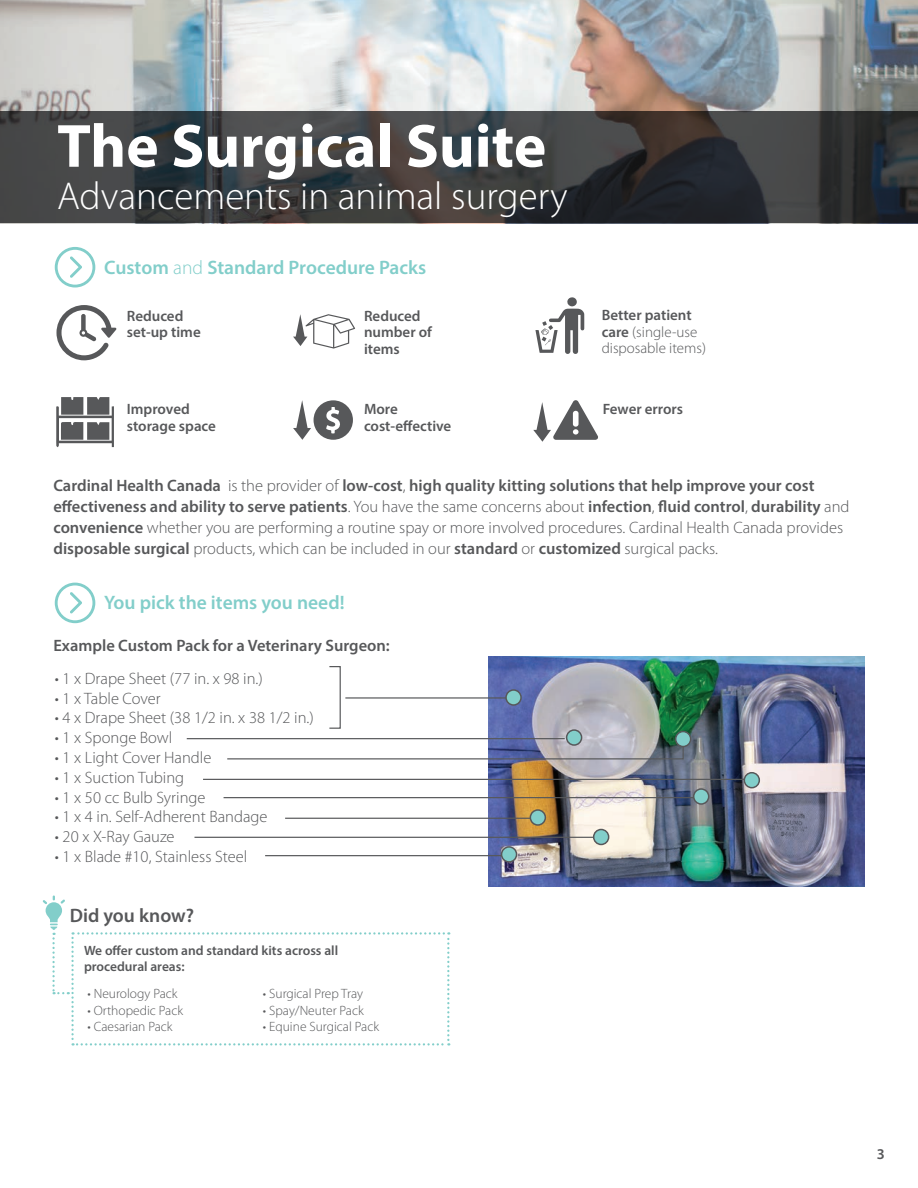
<style>
.page{position:relative;width:918px;height:1188px;background:#fff}
.page>*{position:absolute;margin:0;border:0;box-sizing:border-box;transform-origin:0 0}
.t1{font:700 61.5px "Myriad Pro";color:#fff}
.t2{font:300 39px "Myriad Pro";color:#fff}
.t3{font:600 19.5px "Myriad Pro";color:#82ceca}
.t4{font:600 19.5px "Myriad Pro";color:#57585a}
.t5{font:600 16.5px/21px "Myriad Pro";color:#57585a}
.t6{font:300 16.5px "Myriad Pro";color:#57585a}
.t7{font:600 15px/16.5px "Myriad Pro";color:#57585a}
.t8{font:300 15px/16.5px "Myriad Pro";color:#57585a}
.t9{font:300 13.5px "Myriad Pro";color:#57585a}
.t10{font:600 13.5px/16.2px "Myriad Pro";color:#57585a}
.s1{font-weight:300}
.s2{font-weight:600}
</style>
<div class="page">
<img style="left:488px;top:657px;width:377px;height:230px">
<img style="left:0;top:0;width:918px;height:112px">
<svg style="left:55px;top:247px;width:40px;height:41px"></svg>
<svg style="left:0;top:112px;width:918px;height:111px;background:#3a3b3d"></svg>
<svg style="left:56px;top:305px;width:60px;height:55px"></svg>
<svg style="left:56px;top:397px;width:58px;height:50px"></svg>
<svg style="left:535px;top:297px;width:49px;height:57px"></svg>
<svg style="left:293px;top:314px;width:62px;height:35px"></svg>
<div style="left:314px;top:400px;width:39px;height:40px;background:#57585a;border-radius:50%"></div>
<svg style="left:326px;top:407px;width:14px;height:26px"></svg>
<svg style="left:293px;top:400px;width:18px;height:40px"></svg>
<svg style="left:533px;top:400px;width:65px;height:42px"></svg>
<svg style="left:43px;top:896px;width:406px;height:150px"></svg>
<svg style="left:55px;top:583px;width:40px;height:40px"></svg>
<div style="left:567px;top:730px;width:15px;height:15px;background:#82ceca;border-radius:50%"></div>
<div style="left:566px;top:729px;width:16px;height:17px;border:2px solid #57585a;border-radius:50%"></div>
<div style="left:329px;top:666px;width:12px;height:63px;border:1px solid #57585a"></div>
<hr style="left:345px;top:697px;width:163px;height:2px;background:#57585a">
<div style="left:506px;top:690px;width:15px;height:15px;background:#82ceca;border-radius:50%"></div>
<div style="left:505px;top:689px;width:17px;height:17px;border:2px solid #57585a;border-radius:50%"></div>
<hr style="left:187px;top:738px;width:378px;height:1px;background:#57585a">
<svg style="left:226px;top:739px;width:458px;height:21px"></svg>
<div style="left:676px;top:732px;width:15px;height:15px;background:#82ceca;border-radius:50%"></div>
<div style="left:675px;top:731px;width:16px;height:16px;border:2px solid #57585a;border-radius:50%"></div>
<hr style="left:203px;top:779px;width:545px;height:1px;background:#57585a">
<div style="left:744px;top:773px;width:15px;height:15px;background:#82ceca;border-radius:50%"></div>
<div style="left:744px;top:772px;width:16px;height:16px;border:2px solid #57585a;border-radius:50%"></div>
<hr style="left:224px;top:797px;width:476px;height:1px;background:#57585a">
<div style="left:694px;top:789px;width:15px;height:15px;background:#82ceca;border-radius:50%"></div>
<div style="left:693px;top:788px;width:16px;height:17px;border:2px solid #57585a;border-radius:50%"></div>
<hr style="left:285px;top:818px;width:247px;height:1px;background:#57585a">
<div style="left:530px;top:810px;width:15px;height:15px;background:#82ceca;border-radius:50%"></div>
<div style="left:530px;top:809px;width:16px;height:17px;border:2px solid #57585a;border-radius:50%"></div>
<hr style="left:194px;top:837px;width:407px;height:1px;background:#57585a">
<div style="left:594px;top:829px;width:15px;height:15px;background:#82ceca;border-radius:50%"></div>
<div style="left:593px;top:829px;width:16px;height:16px;border:2px solid #57585a;border-radius:50%"></div>
<hr style="left:265px;top:855px;width:239px;height:1px;background:#57585a">
<div style="left:502px;top:847px;width:15px;height:15px;background:#82ceca;border-radius:50%"></div>
<div style="left:501px;top:846px;width:16px;height:17px;border:2px solid #57585a;border-radius:50%"></div>
<h1 class="t1" style="left:57px;top:106px;width:491px">The Surgical Suite</h1>
<h2 class="t2" style="left:57px;top:174px;width:512px">Advancements in animal surgery</h2>
<p class="t3" style="left:104px;top:255px;width:323px">Custom <span class="s1">and</span> Standard Procedure Packs</p>
<p class="t7" style="left:127px;top:307px;width:75px">Reduced set-up time</p>
<p class="t7" style="left:364px;top:307px;width:70px">Reduced number of items</p>
<p class="t8" style="left:602px;top:307px;width:106px"><span class="s2">Better patient care</span> (single-use disposable items)</p>
<p class="t7" style="left:127px;top:401px;width:91px">Improved storage space</p>
<p class="t7" style="left:364px;top:401px;width:89px">More cost-effective</p>
<p class="t7" style="left:603px;top:400px;width:82px">Fewer errors</p>
<p class="t5" style="left:53px;top:475px;width:798px">Cardinal Health Canada <span class="s1">is the provider of</span> low-cost<span class="s1">,</span> high quality kitting solutions that help improve your cost effectiveness and ability to serve patients<span class="s1">. You have the same concerns about</span> infection<span class="s1">,</span> fluid control<span class="s1">,</span> durability <span class="s1">and </span>convenience <span class="s1">whether you are performing a routine spay or more involved procedures. Cardinal Health Canada provides </span>disposable surgical <span class="s1">products, which can be included in our</span> standard <span class="s1">or</span> customized <span class="s1">surgical packs.</span></p>
<p class="t3" style="left:104px;top:590px;width:242px">You pick the items you need!</p>
<p class="t5" style="left:53px;top:635px;width:338px">Example Custom Pack for a Veterinary Surgeon:</p>
<p class="t6" style="left:55px;top:669px;width:209px">• 1 x Drape Sheet (77 in. x 98 in.)</p>
<p class="t6" style="left:55px;top:689px;width:107px">• 1 x Table Cover</p>
<p class="t6" style="left:55px;top:709px;width:260px">• 4 x Drape Sheet (38 1/2 in. x 38 1/2 in.)</p>
<p class="t6" style="left:55px;top:729px;width:119px">• 1 x Sponge Bowl</p>
<p class="t6" style="left:55px;top:748px;width:158px">• 1 x Light Cover Handle</p>
<p class="t6" style="left:55px;top:768px;width:131px">• 1 x Suction Tubing</p>
<p class="t6" style="left:55px;top:788px;width:152px">• 1 x 50 cc Bulb Syringe</p>
<p class="t6" style="left:55px;top:808px;width:214px">• 1 x 4 in. Self-Adherent Bandage</p>
<p class="t6" style="left:55px;top:828px;width:121px">• 20 x X-Ray Gauze</p>
<p class="t6" style="left:55px;top:847px;width:194px">• 1 x Blade #10, Stainless Steel</p>
<p class="t4" style="left:70px;top:903px;width:126px">Did you know?</p>
<p class="t10" style="left:84px;top:942px;width:256px">We offer custom and standard kits across all procedural areas:</p>
<p class="t9" style="left:87px;top:986px;width:92px">• Neurology Pack</p>
<p class="t9" style="left:87px;top:1003px;width:97px">• Orthopedic Pack</p>
<p class="t9" style="left:87px;top:1019px;width:87px">• Caesarian Pack</p>
<p class="t9" style="left:263px;top:986px;width:102px">• Surgical Prep Tray</p>
<p class="t9" style="left:263px;top:1003px;width:102px">• Spay/Neuter Pack</p>
<p class="t9" style="left:263px;top:1019px;width:118px">• Equine Surgical Pack</p>
<p class="t7" style="left:877px;top:1146px;width:10px">3</p>
</div>
